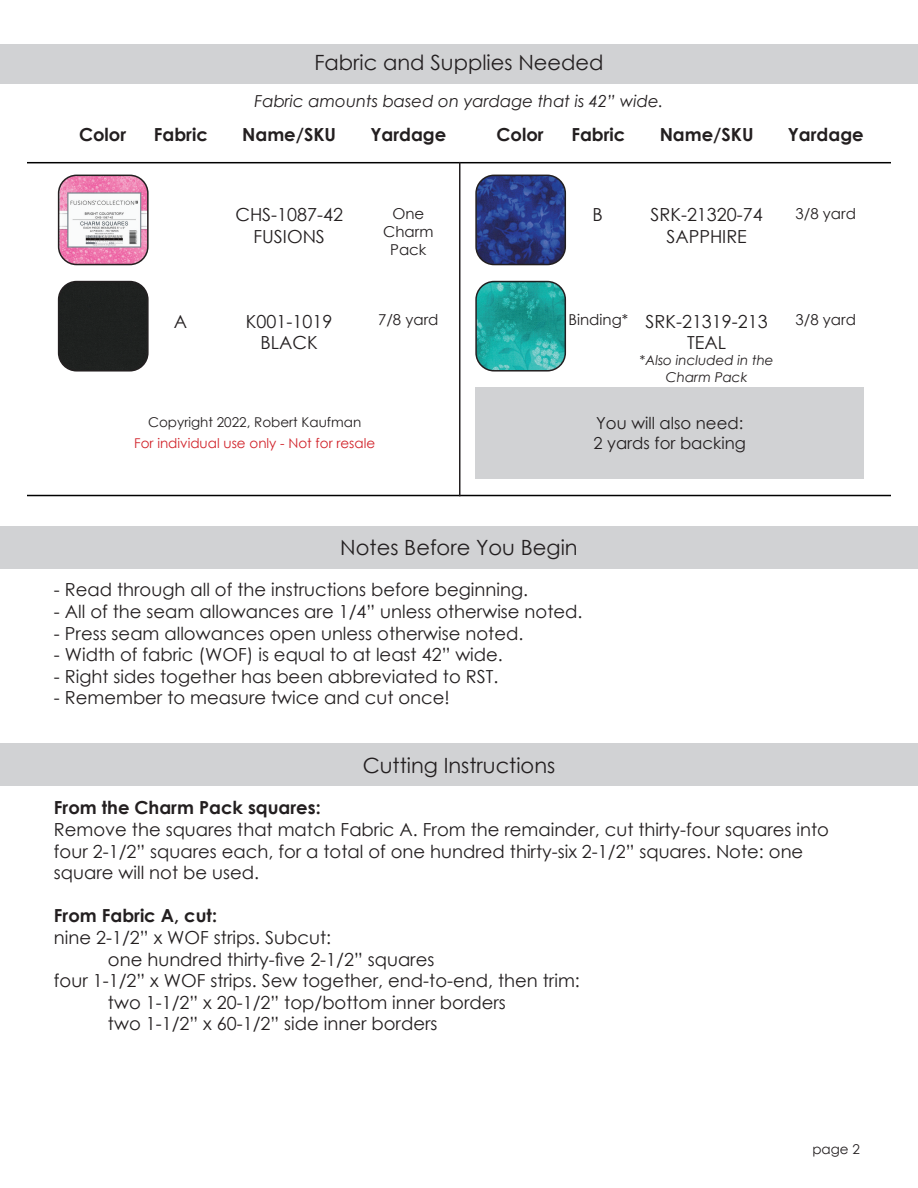
<style>
.page{position:relative;width:918px;height:1188px;background:#fff}
.page>*{position:absolute;margin:0;border:0;box-sizing:border-box;transform-origin:0 0}
.t1{font:21px "Century Gothic";color:#231f20}
.t2{font:18px/21.6px "Century Gothic";color:#231f20;text-align:center}
.t3{font:700 18px "Century Gothic";color:#231f20}
.t4{font:italic 16.5px "Century Gothic";color:#231f20}
.t5{font:16.5px/19.8px "Century Gothic";color:#231f20}
.t6{font:15px/18px "Century Gothic";color:#231f20;text-align:center}
.t7{font:13.5px "Century Gothic";color:#d1232a}
.t8{font:13.5px "Century Gothic";color:#231f20}
.t9{font:italic 13.5px/16.2px "Century Gothic";color:#231f20;text-align:center}
</style>
<div class="page">
<div style="left:0;top:44px;width:918px;height:40px;background:#d1d2d4"></div>
<hr style="left:27px;top:162px;width:864px;height:1px;background:#000">
<hr style="left:27px;top:495px;width:864px;height:1px;background:#000">
<hr style="left:459px;top:162px;width:1px;height:334px;background:#231f20">
<img style="left:59px;top:175px;width:87px;height:90px">
<div style="left:58px;top:175px;width:91px;height:90px;border:2px solid #231f20;border-radius:18px"></div>
<img style="left:478px;top:175px;width:87px;height:90px">
<div style="left:475px;top:175px;width:91px;height:90px;border:2px solid #231f20;border-radius:18px"></div>
<div style="left:59px;top:282px;width:87px;height:87px;background:#1f2120"></div>
<div style="left:58px;top:281px;width:91px;height:91px;border:2px solid #231f20;border-radius:18px"></div>
<img style="left:478px;top:282px;width:87px;height:87px">
<div style="left:475px;top:281px;width:91px;height:91px;border:2px solid #231f20;border-radius:18px"></div>
<div style="left:475px;top:387px;width:389px;height:91px;background:#d1d2d4"></div>
<div style="left:0;top:526px;width:918px;height:42px;background:#d1d2d4"></div>
<div style="left:0;top:744px;width:918px;height:42px;background:#d1d2d4"></div>
<p class="t1" style="left:314px;top:47px;width:291px">Fabric and Supplies Needed</p>
<p class="t4" style="left:254px;top:90px;width:411px">Fabric amounts based on yardage that is 42” wide.</p>
<p class="t3" style="left:79px;top:121px;width:49px">Color</p>
<p class="t3" style="left:154px;top:121px;width:55px">Fabric</p>
<p class="t3" style="left:242px;top:121px;width:95px">Name/SKU</p>
<p class="t3" style="left:370px;top:121px;width:77px">Yardage</p>
<p class="t3" style="left:497px;top:121px;width:49px">Color</p>
<p class="t3" style="left:571px;top:121px;width:55px">Fabric</p>
<p class="t3" style="left:660px;top:121px;width:95px">Name/SKU</p>
<p class="t3" style="left:788px;top:121px;width:77px">Yardage</p>
<p class="t2" style="left:174px;top:310px;width:15px">A</p>
<p class="t6" style="left:383px;top:205px;width:52px">One<br>Charm<br>Pack</p>
<p class="t6" style="left:796px;top:205px;width:62px">3/8 yard</p>
<p class="t2" style="left:235px;top:204px;width:109px">CHS-1087-42<br>FUSIONS</p>
<p class="t2" style="left:651px;top:204px;width:114px">SRK-21320-74<br>SAPPHIRE</p>
<p class="t2" style="left:593px;top:204px;width:12px">B</p>
<p class="t2" style="left:246px;top:310px;width:88px">K001-1019<br>BLACK</p>
<p class="t6" style="left:569px;top:311px;width:61px">Binding*</p>
<p class="t6" style="left:378px;top:311px;width:62px">7/8 yard</p>
<p class="t6" style="left:796px;top:311px;width:62px">3/8 yard</p>
<p class="t2" style="left:646px;top:310px;width:124px">SRK-21319-213<br>TEAL</p>
<p class="t9" style="left:640px;top:352px;width:136px">*Also included in the<br>Charm Pack</p>
<p class="t8" style="left:148px;top:413px;width:215px">Copyright 2022, Robert Kaufman</p>
<p class="t7" style="left:134px;top:434px;width:243px">For individual use only - Not for resale</p>
<p class="t5" style="left:593px;top:413px;width:154px">You will also need:<br>2 yards for backing</p>
<p class="t1" style="left:340px;top:533px;width:239px">Notes Before You Begin</p>
<p class="t2" style="left:54px;top:579px;width:476px">- Read through all of the instructions before beginning.</p>
<p class="t2" style="left:54px;top:601px;width:530px">- All of the seam allowances are 1/4” unless otherwise noted.</p>
<p class="t2" style="left:54px;top:622px;width:471px">- Press seam allowances open unless otherwise noted.</p>
<p class="t2" style="left:54px;top:644px;width:450px">- Width of fabric (WOF) is equal to at least 42” wide.</p>
<p class="t2" style="left:54px;top:665px;width:446px">- Right sides together has been abbreviated to RST.</p>
<p class="t2" style="left:54px;top:687px;width:397px">- Remember to measure twice and cut once!</p>
<p class="t1" style="left:363px;top:750px;width:194px">Cutting Instructions</p>
<p class="t3" style="left:54px;top:794px;width:268px">From the Charm Pack squares:</p>
<p class="t2" style="left:54px;top:818px;width:777px;text-align:left">Remove the squares that match Fabric A. From the remainder, cut thirty-four squares into four 2-1/2” squares each, for a total of one hundred thirty-six 2-1/2” squares. Note: one square will not be used.</p>
<p class="t3" style="left:54px;top:902px;width:165px">From Fabric A, cut:</p>
<p class="t2" style="left:54px;top:926px;width:279px">nine 2-1/2” x WOF strips. Subcut:</p>
<p class="t2" style="left:108px;top:948px;width:328px">one hundred thirty-five 2-1/2” squares</p>
<p class="t2" style="left:54px;top:970px;width:527px">four 1-1/2” x WOF strips. Sew together, end-to-end, then trim:</p>
<p class="t2" style="left:108px;top:991px;width:399px">two 1-1/2” x 20-1/2” top/bottom inner borders</p>
<p class="t2" style="left:108px;top:1013px;width:331px">two 1-1/2” x 60-1/2” side inner borders</p>
<p class="t8" style="left:812px;top:1140px;width:49px">page 2</p>
</div>
